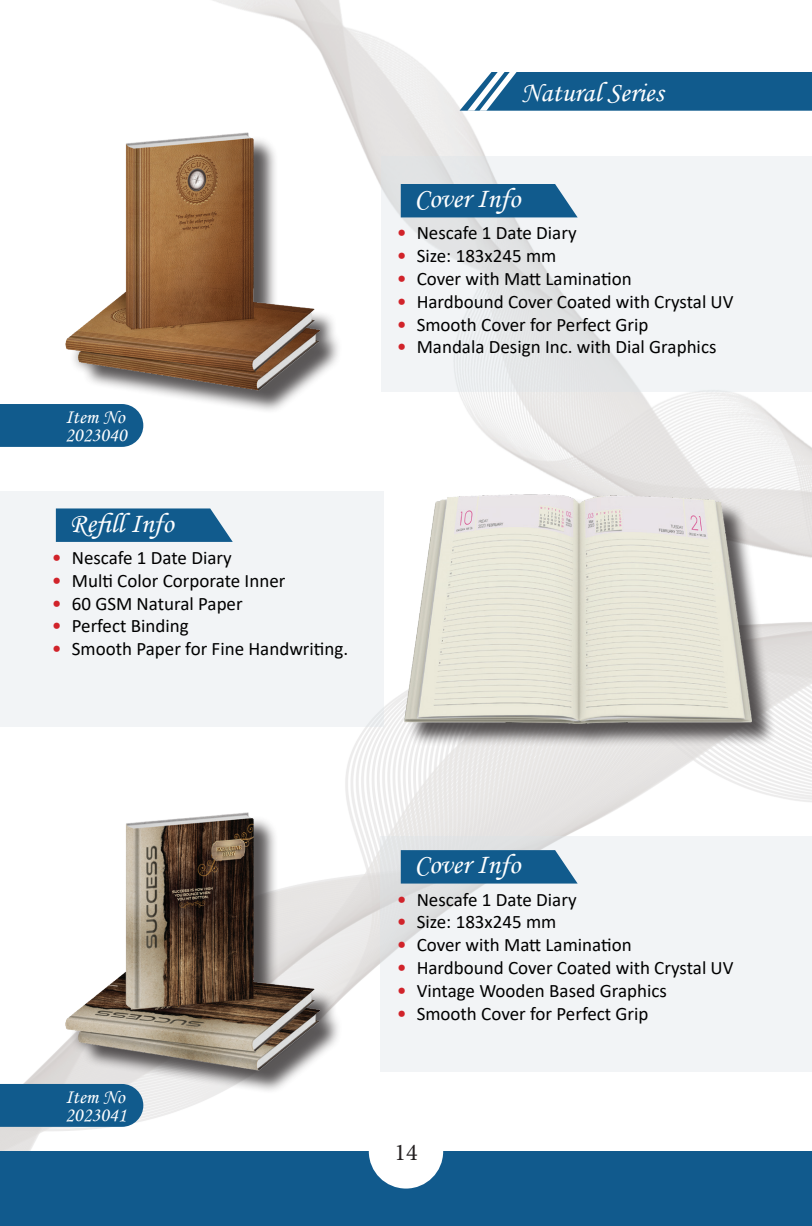
<style>
.page{position:relative;width:812px;height:1226px;background:#fff}
.page>*{position:absolute;margin:0;border:0;box-sizing:border-box;transform-origin:0 0}
.t1{font:28px "Monotype Corsiva";color:#fff}
.t2{font:24px "Minion Pro";color:#231f20}
.t3{font:20px/18px "Monotype Corsiva";color:#fff}
.t4{font:19px "Calibri";color:#000}
.s1{font-size:20px;color:#d1232a}
</style>
<div class="page">
<img style="left:0;top:0;width:811px;height:1151px">
<div style="left:0;top:1151px;width:811px;height:75px;background:#115a8d"></div>
<hr style="left:811px;top:1151px;width:1px;height:75px;background:#115a8d">
<svg style="left:383px;top:156px;width:428px;height:236px;fill:#f2f4f6"></svg>
<div style="left:383px;top:836px;width:429px;height:236px;background:#f2f4f6"></div>
<div style="left:369px;top:1114px;width:74px;height:74px;background:#fff;border-radius:50%"></div>
<svg style="left:453px;top:72px;width:359px;height:39px;background:#2a6c99"></svg>
<img style="left:15px;top:88px;width:368px;height:361px">
<div style="left:0;top:404px;width:143px;height:43px;background:#115b8d"></div>
<svg style="left:378px;top:184px;width:199px;height:33px;background:#36739d"></svg>
<img style="left:15px;top:768px;width:368px;height:361px">
<div style="left:0;top:1084px;width:143px;height:43px;background:#115b8d"></div>
<svg style="left:378px;top:850px;width:199px;height:33px;background:#35739c"></svg>
<div style="left:0;top:491px;width:383px;height:235px;background:#f2f4f6"></div>
<svg style="left:55px;top:508px;width:178px;height:34px;background:#246795"></svg>
<div style="left:408px;top:497px;width:368px;height:251px;background:#231f20;opacity:.75"></div>
<img style="left:404px;top:494px;width:347px;height:229px">
<p class="t3" style="left:65px;top:408px;width:63px">Item No<br>2023040</p>
<h1 class="t1" style="left:70px;top:506px;width:106px">Refill Info</h1>
<p class="t4" style="left:52px;top:544px;width:181px"><span class="s1">•</span> Nescafe 1 Date Diary</p>
<p class="t4" style="left:52px;top:567px;width:235px"><span class="s1">•</span> Multi Color Corporate Inner</p>
<p class="t4" style="left:52px;top:590px;width:192px"><span class="s1">•</span> 60 GSM Natural Paper</p>
<p class="t4" style="left:52px;top:613px;width:138px"><span class="s1">•</span> Perfect Binding</p>
<p class="t4" style="left:52px;top:636px;width:298px"><span class="s1">•</span> Smooth Paper for Fine Handwriting.</p>
<h1 class="t1" style="left:521px;top:75px;width:144px">Natural Series</h1>
<h1 class="t1" style="left:414px;top:182px;width:107px">Cover Info</h1>
<p class="t4" style="left:397px;top:220px;width:181px"><span class="s1">•</span> Nescafe 1 Date Diary</p>
<p class="t4" style="left:397px;top:243px;width:161px"><span class="s1">•</span> Size: 183x245 mm</p>
<p class="t4" style="left:397px;top:266px;width:236px"><span class="s1">•</span> Cover with Matt Lamination</p>
<p class="t4" style="left:397px;top:288px;width:338px"><span class="s1">•</span> Hardbound Cover Coated with Crystal UV</p>
<p class="t4" style="left:397px;top:311px;width:253px"><span class="s1">•</span> Smooth Cover for Perfect Grip</p>
<p class="t4" style="left:397px;top:334px;width:321px"><span class="s1">•</span> Mandala Design Inc. with Dial Graphics</p>
<p class="t3" style="left:65px;top:1088px;width:63px">Item No<br>2023041</p>
<h1 class="t1" style="left:414px;top:848px;width:107px">Cover Info</h1>
<p class="t4" style="left:397px;top:886px;width:181px"><span class="s1">•</span> Nescafe 1 Date Diary</p>
<p class="t4" style="left:397px;top:909px;width:161px"><span class="s1">•</span> Size: 183x245 mm</p>
<p class="t4" style="left:397px;top:932px;width:236px"><span class="s1">•</span> Cover with Matt Lamination</p>
<p class="t4" style="left:397px;top:954px;width:338px"><span class="s1">•</span> Hardbound Cover Coated with Crystal UV</p>
<p class="t4" style="left:397px;top:977px;width:272px"><span class="s1">•</span> Vintage Wooden Based Graphics</p>
<p class="t4" style="left:397px;top:1000px;width:253px"><span class="s1">•</span> Smooth Cover for Perfect Grip</p>
<p class="t2" style="left:394px;top:1136px;width:25px">14</p>
</div>
